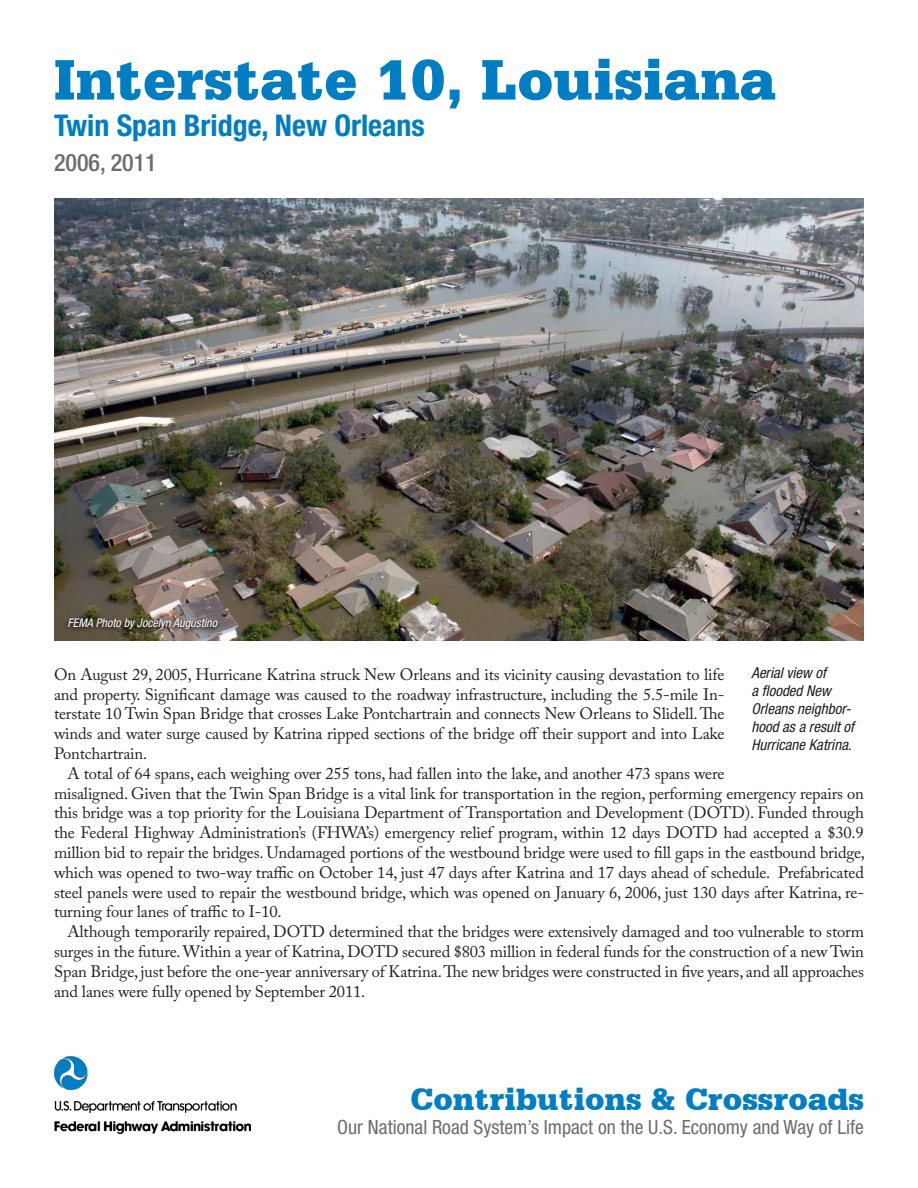
<style>
.page{position:relative;width:918px;height:1188px;background:#fff}
.page>*{position:absolute;margin:0;border:0;box-sizing:border-box;transform-origin:0 0}
.t1{font:900 60px "Serifa BT";color:#007dc3}
.t2{font:900 32.4px "Serifa BT";color:#007dc3}
.t3{font:700 condensed 30px "Helvetica Neue LT Std";color:#007dc3}
.t4{font:500 condensed 24px "Helvetica Neue LT Std";color:#6c6d70}
.t5{font:condensed 19.65px "Helvetica Neue LT Std";color:#6c6d70}
.t6{font:16.5px/19.8px "Adobe Caslon Pro";letter-spacing:-.01em;color:#231f20;text-align:justify}
.t7{font:italic condensed 15px/18px "Helvetica Neue LT Std";color:#231f20}
.t8{font:italic condensed 12px "Helvetica Neue LT Std";color:#fff}
</style>
<div class="page">
<img style="left:54px;top:198px;width:810px;height:443px">
<div style="left:63px;top:618px;width:156px;height:17px;background:#231f20;opacity:.75"></div>
<div style="left:66px;top:616px;width:155px;height:16px;background:#231f20;opacity:.75"></div>
<img style="left:54px;top:1057px;width:196px;height:77px">
<p class="t1" style="left:54px;top:42px;width:724px">Interstate 10, Louisiana</p>
<p class="t3" style="left:54px;top:107px;width:372px">Twin Span Bridge, New Orleans</p>
<p class="t4" style="left:54px;top:148px;width:104px">2006, 2011</p>
<p class="t8" style="left:68px;top:616px;width:151px">FEMA Photo by Jocelyn Augustino</p>
<p class="t7" style="left:752px;top:664px;width:104px">Aerial view of<br>a flooded New<br>Orleans neighbor&shy;hood as a result of<br>Hurricane Katrina.</p>
<p class="t6" style="left:54px;top:664px;width:672px">On August 29, 2005, Hurricane Katrina struck New Orleans and its vicinity causing devastation to life and property. Significant damage was caused to the roadway infrastructure, including the 5.5-mile In&shy;terstate 10 Twin Span Bridge that crosses Lake Pontchartrain and connects New Orleans to Slidell. The winds and water surge caused by Katrina ripped sections of the bridge off their support and into Lake Pontchartrain.</p>
<p class="t6" style="left:54px;top:763px;width:813px;text-align:left;text-indent:13px">A total of 64 spans, each weighing over 255 tons, had fallen into the lake, and another 473 spans were<br>misaligned. Given that the Twin Span Bridge is a vital link for transportation in the region, performing emergency repairs on this bridge was a top priority for the Louisiana Department of Transportation and Development (DOTD). Funded through the Federal Highway Administration’s (FHWA’s) emergency relief program, within 12 days DOTD had accepted a $30.9 million bid to repair the bridges. Undamaged portions of the westbound bridge were used to fill gaps in the eastbound bridge, which was opened to two-way traffic on October 14, just 47 days after Katrina and 17 days ahead of schedule. Prefabricated steel panels were used to repair the westbound bridge, which was opened on January 6, 2006, just 130 days after Katrina, re&shy;turning four lanes of traffic to I-10.</p>
<p class="t6" style="left:54px;top:922px;width:812px;text-indent:13px">Although temporarily repaired, DOTD determined that the bridges were extensively damaged and too vulnerable to storm surges in the future. Within a year of Katrina, DOTD secured $803 million in federal funds for the construction of a new Twin Span Bridge, just before the one-year anniversary of Katrina. The new bridges were constructed in five years, and all approaches and lanes were fully opened by September 2011.</p>
<p class="t2" style="left:410px;top:1079px;width:455px">Contributions &amp; Crossroads</p>
<p class="t5" style="left:337px;top:1116px;width:528px">Our National Road System’s Impact on the U.S. Economy and Way of Life</p>
</div>
